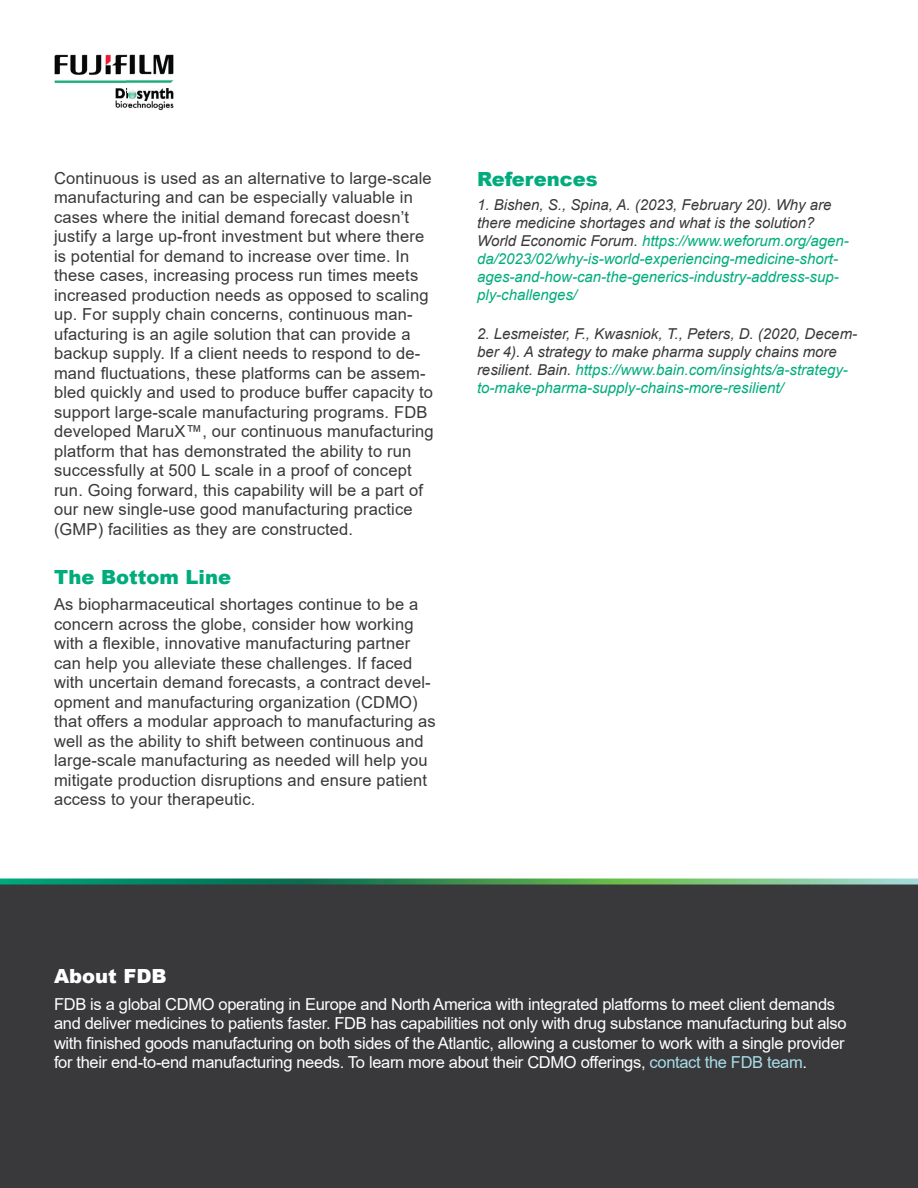
<style>
.page{position:relative;width:918px;height:1188px;background:#fff}
.page>*{position:absolute;margin:0;border:0;box-sizing:border-box;transform-origin:0 0}
.t1{font:900 19.5px "Arial";color:#00ac7c}
.t2{font:900 19.5px "Arial";color:#fff}
.Body_Copy{font:16.5px/19.5px "Arial";letter-spacing:.01em;color:#39383a}
.Body_Copy-2{font:16.5px/19.5px "Arial";letter-spacing:-.02em;color:#fff}
.References{font:italic 15px/18px "Arial";color:#00ac7c}
.References-2{font:italic 15px/18px "Arial";color:#39383a}
.s1{color:#39383a}
.s2{color:#00ac7c}
.s3{color:#a8dde8}
</style>
<div class="page">
<img style="left:54px;top:54px;width:120px;height:57px">
<div style="left:0;top:885px;width:918px;height:303px;background:#39383a"></div>
<svg style="left:0;top:879px;width:918px;height:6px;background:#409867"></svg>
<p class="Body_Copy" style="left:54px;top:168px;width:381px">Continuous is used as an alternative to large-scale manufacturing and can be especially valuable in cases where the initial demand forecast doesn’t justify a large up-front investment but where there is potential for demand to increase over time. In these cases, increasing process run times meets increased production needs as opposed to scaling up. For supply chain concerns, continuous man&shy;ufacturing is an agile solution that can provide a backup supply. If a client needs to respond to de&shy;mand fluctuations, these platforms can be assem&shy;bled quickly and used to produce buffer capacity to support large-scale manufacturing programs. FDB developed MaruX™, our continuous manufacturing platform that has demonstrated the ability to run successfully at 500 L scale in a proof of concept run. Going forward, this capability will be a part of our new single-use good manufacturing practice (GMP) facilities as they are constructed.</p>
<h2 class="t1" style="left:54px;top:563px;width:179px">The Bottom Line</h2>
<p class="Body_Copy" style="left:54px;top:595px;width:383px">As biopharmaceutical shortages continue to be a concern across the globe, consider how working with a flexible, innovative manufacturing partner can help you alleviate these challenges. If faced with uncertain demand forecasts, a contract devel&shy;opment and manufacturing organization (CDMO) that offers a modular approach to manufacturing as well as the ability to shift between continuous and large-scale manufacturing as needed will help you mitigate production disruptions and ensure patient access to your therapeutic.</p>
<h2 class="t1" style="left:477px;top:165px;width:122px">References</h2>
<p class="References" style="left:477px;top:196px;width:373px"><span class="s1">1. Bishen, S., Spina, A. (2023, February 20). Why are there medicine shortages and what is the solution?<br>World Economic Forum.</span> https://www.weforum.org/agen&shy;da/2023/02/why-is-world-experiencing-medicine-short&shy;ages-and-how-can-the-generics-industry-address-sup&shy;ply-challenges/</p>
<p class="References-2" style="left:477px;top:325px;width:382px">2. Lesmeister, F., Kwasniok, T., Peters, D. (2020, Decem&shy;ber 4). A strategy to make pharma supply chains more resilient. Bain. <span class="s2">https://www.bain.com/insights/a-strategy&shy;to-make-pharma-supply-chains-more-resilient/</span></p>
<h2 class="t2" style="left:54px;top:962px;width:114px">About FDB</h2>
<p class="Body_Copy-2" style="left:54px;top:994px;width:794px">FDB is a global CDMO operating in Europe and North America with integrated platforms to meet client demands and deliver medicines to patients faster. FDB has capabilities not only with drug substance manufacturing but also with finished goods manufacturing on both sides of the Atlantic, allowing a customer to work with a single provider for their end-to-end manufacturing needs. To learn more about their CDMO offerings, <span class="s3">contact the FDB team</span>.</p>
</div>
